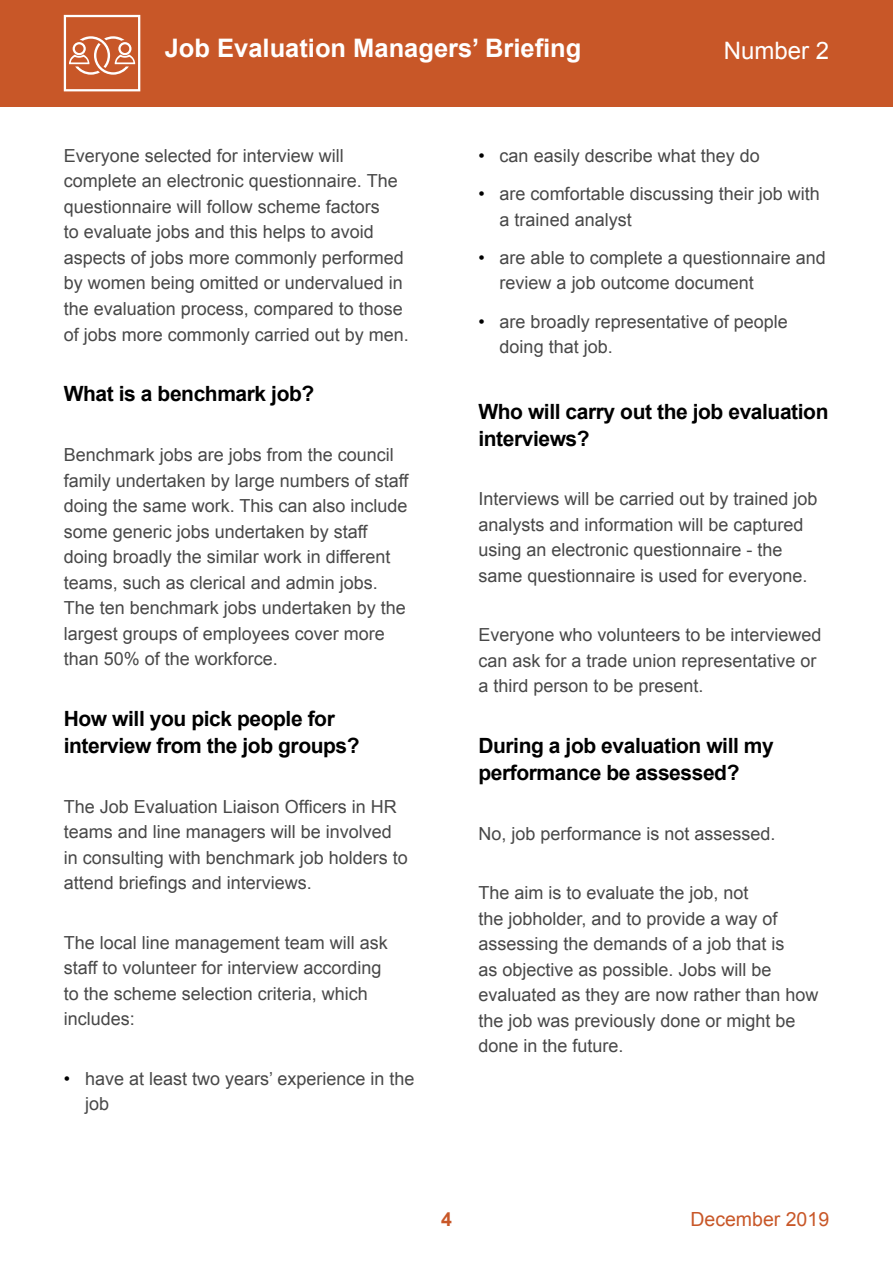
<style>
.page{position:relative;width:893px;height:1263px;background:#fff}
.page>*{position:absolute;margin:0;border:0;box-sizing:border-box;transform-origin:0 0}
.t1{font:700 25.5px "Arial";color:#fff}
.t2{font:24px "Arial";color:#fff}
.t3{font:700 21px/27px "Arial";letter-spacing:-.02em;color:#000}
.t4{font:19.5px "Arial";color:#c85728}
.t5{font:700 19.5px "Arial";color:#c85728}
.t6{font:18px/25.5px "Arial";color:#484848}
.s1{color:#000}
</style>
<div class="page">
<div style="left:0;top:0;width:893px;height:106px;background:#c85728"></div>
<svg style="left:64px;top:15px;width:76px;height:76px"></svg>
<h1 class="t1" style="left:165px;top:31px;width:418px">Job Evaluation Managers’ Briefing</h1>
<h2 class="t2" style="left:724px;top:35px;width:107px">Number 2</h2>
<p class="t6" style="left:64px;top:143px;width:347px">Everyone selected for interview will complete an electronic questionnaire. The questionnaire will follow scheme factors<br>to evaluate jobs and this helps to avoid aspects of jobs more commonly performed by women being omitted or undervalued in the evaluation process, compared to those of jobs more commonly carried out by men.</p>
<p class="t3" style="left:64px;top:381px;width:252px">What is a benchmark job?</p>
<p class="t6" style="left:64px;top:442px;width:346px">Benchmark jobs are jobs from the council family undertaken by large numbers of staff doing the same work. This can also include some generic jobs undertaken by staff doing broadly the similar work in different teams, such as clerical and admin jobs.<br>The ten benchmark jobs undertaken by the largest groups of employees cover more than 50% of the workforce.</p>
<p class="t3" style="left:64px;top:706px;width:297px">How will you pick people for interview from the job groups?</p>
<p class="t6" style="left:64px;top:794px;width:346px">The Job Evaluation Liaison Officers in HR teams and line managers will be involved in consulting with benchmark job holders to attend briefings and interviews.</p>
<p class="t6" style="left:64px;top:930px;width:326px">The local line management team will ask staff to volunteer for interview according to the scheme selection criteria, which includes:</p>
<p class="t6" style="left:85px;top:1066px;width:331px;text-indent:-21px"><span class="s1">•</span> have at least two years’ experience in the job</p>
<p class="t6" style="left:478px;top:143px;width:283px"><span class="s1">•</span> can easily describe what they do</p>
<p class="t6" style="left:500px;top:181px;width:322px;text-indent:-21px"><span class="s1">•</span> are comfortable discussing their job with a trained analyst</p>
<p class="t6" style="left:500px;top:245px;width:328px;text-indent:-21px"><span class="s1">•</span> are able to complete a questionnaire and review a job outcome document</p>
<p class="t6" style="left:500px;top:309px;width:290px;text-indent:-21px"><span class="s1">•</span> are broadly representative of people doing that job.</p>
<p class="t3" style="left:478px;top:398px;width:352px">Who will carry out the job evaluation interviews?</p>
<p class="t6" style="left:478px;top:486px;width:341px">Interviews will be carried out by trained job analysts and information will be captured using an electronic questionnaire - the same questionnaire is used for everyone.</p>
<p class="t6" style="left:478px;top:622px;width:345px">Everyone who volunteers to be interviewed can ask for a trade union representative or a third person to be present.</p>
<p class="t3" style="left:478px;top:733px;width:297px">During a job evaluation will my performance be assessed?</p>
<p class="t6" style="left:478px;top:821px;width:299px">No, job performance is not assessed.</p>
<p class="t6" style="left:478px;top:880px;width:342px">The aim is to evaluate the job, not<br>the jobholder, and to provide a way of assessing the demands of a job that is<br>as objective as possible. Jobs will be evaluated as they are now rather than how the job was previously done or might be done in the future.</p>
<p class="t5" style="left:441px;top:1206px;width:12px">4</p>
<p class="t4" style="left:690px;top:1206px;width:140px">December 2019</p>
</div>
